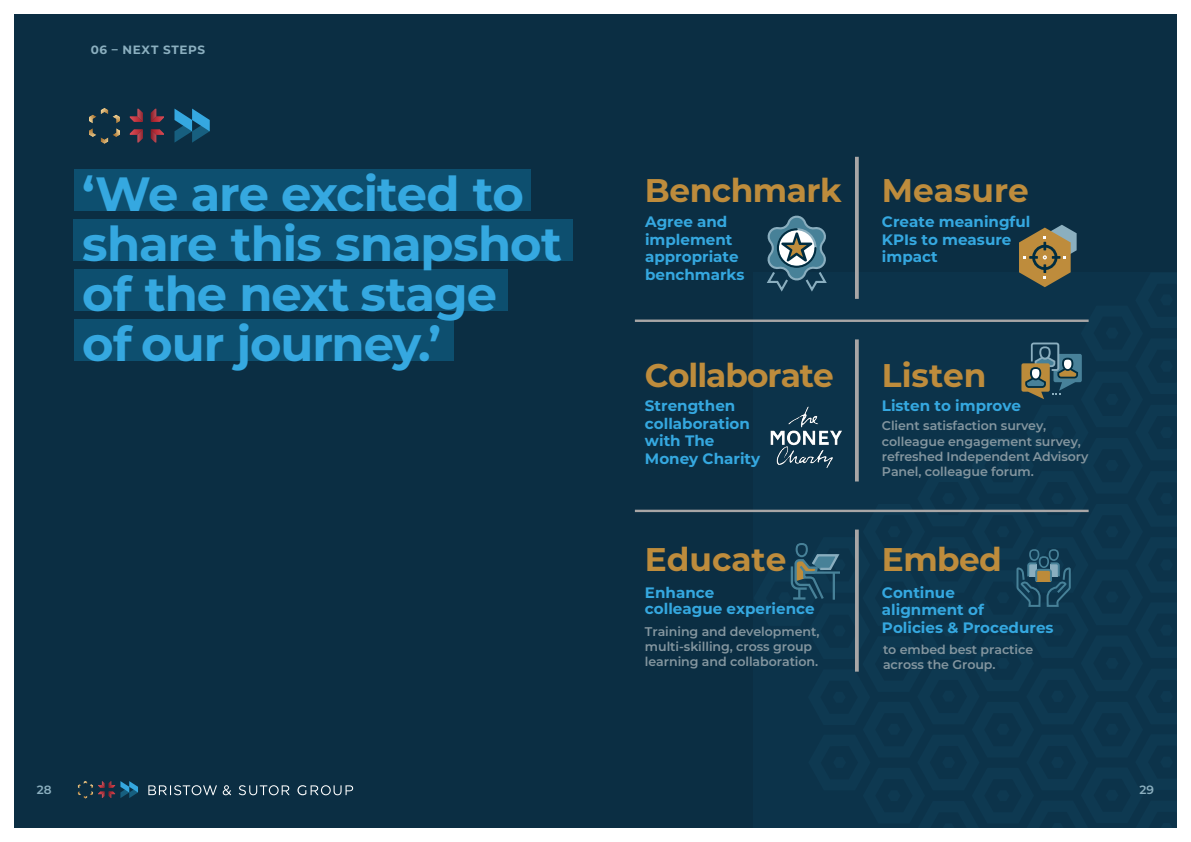
<style>
.page{position:relative;width:1191px;height:842px;background:#fff}
.page>*{position:absolute;margin:0;border:0;box-sizing:border-box;transform-origin:0 0}
.t1{font:700 48px/50px "Montserrat";letter-spacing:-.02em;color:#35a8e0}
.t2{font:700 32.8px "Montserrat";letter-spacing:-.015em;color:#be8c3c}
.t3{font:700 15.1px/17.6px "Montserrat";color:#35a8e0}
.t4{font:600 12.6px/15.1px "Montserrat";letter-spacing:-.005em;color:#84969f}
.t5{font:700 12px "Montserrat";letter-spacing:.055em;color:#8bafbf}
.t6{font:600 12px "Montserrat";color:#8bafbf}
</style>
<div class="page">
<div style="left:14px;top:14px;width:1162px;height:814px;background:#0b2e43"></div>
<svg style="left:863px;top:626px;width:314px;height:202px"></svg>
<div style="left:979px;top:559px;width:198px;height:67px;background:#0d364d"></div>
<svg style="left:917px;top:272px;width:260px;height:287px"></svg>
<div style="left:808px;top:537px;width:171px;height:253px;background:#0d354d"></div>
<svg style="left:148px;top:785px;width:205px;height:10px"></svg>
<svg style="left:78px;top:781px;width:60px;height:18px"></svg>
<hr style="left:855px;top:157px;width:3px;height:142px;background:#a8a6a6">
<hr style="left:855px;top:339px;width:3px;height:142px;background:#a8a6a6">
<svg style="left:753px;top:504px;width:172px;height:132px"></svg>
<hr style="left:635px;top:320px;width:453px;height:2px;background:#a8a6a6">
<hr style="left:855px;top:530px;width:3px;height:142px;background:#a8a6a6">
<hr style="left:635px;top:510px;width:453px;height:2px;background:#a8a6a6">
<svg style="left:1015px;top:549px;width:56px;height:59px"></svg>
<svg style="left:1021px;top:342px;width:60px;height:57px"></svg>
<svg style="left:766px;top:215px;width:61px;height:77px"></svg>
<svg style="left:1019px;top:225px;width:57px;height:62px"></svg>
<div style="left:1064px;top:360px;width:7px;height:9px;background:#fff;border-radius:50%"></div>
<div style="left:1032px;top:369px;width:7px;height:9px;background:#fff;border-radius:50%"></div>
<div style="left:74px;top:170px;width:456px;height:41px;background:#0d4f6f"></div>
<div style="left:74px;top:220px;width:499px;height:41px;background:#0d4f6f"></div>
<div style="left:74px;top:270px;width:433px;height:41px;background:#0d4f6f"></div>
<div style="left:74px;top:320px;width:380px;height:41px;background:#0d4f6f"></div>
<svg style="left:89px;top:108px;width:31px;height:36px"></svg>
<svg style="left:174px;top:109px;width:36px;height:34px"></svg>
<svg style="left:151px;top:109px;width:13px;height:13px"></svg>
<svg style="left:130px;top:109px;width:13px;height:13px"></svg>
<svg style="left:130px;top:129px;width:13px;height:13px"></svg>
<svg style="left:151px;top:129px;width:13px;height:13px"></svg>
<img style="left:770px;top:406px;width:72px;height:61px">
<p class="t5" style="left:91px;top:41px;width:116px">06 – NEXT STEPS</p>
<h1 class="t1" style="left:82px;top:166px;width:481px">‘We are excited to share this snapshot of the next stage<br>of our journey.’</h1>
<h2 class="t2" style="left:645px;top:167px;width:198px">Benchmark</h2>
<p class="t3" style="left:645px;top:212px;width:101px">Agree and implement appropriate benchmarks</p>
<h2 class="t2" style="left:645px;top:352px;width:190px">Collaborate</h2>
<p class="t3" style="left:645px;top:396px;width:117px">Strengthen collaboration with The<br>Money Charity</p>
<h2 class="t2" style="left:645px;top:536px;width:143px">Educate</h2>
<p class="t3" style="left:645px;top:583px;width:171px;line-height:16.4px">Enhance<br>colleague experience</p>
<p class="t4" style="left:645px;top:623px;width:176px">Training and development, multi-skilling, cross group learning and collaboration.</p>
<h2 class="t2" style="left:882px;top:167px;width:148px">Measure</h2>
<p class="t3" style="left:882px;top:212px;width:150px">Create meaningful<br>KPIs to measure impact</p>
<h2 class="t2" style="left:882px;top:352px;width:106px">Listen</h2>
<p class="t3" style="left:882px;top:396px;width:141px">Listen to improve</p>
<p class="t4" style="left:882px;top:418px;width:208px">Client satisfaction survey, colleague engagement survey, refreshed Independent Advisory<br>Panel, colleague forum.</p>
<h2 class="t2" style="left:882px;top:536px;width:121px">Embed</h2>
<p class="t3" style="left:882px;top:583px;width:173px">Continue<br>alignment of<br>Policies &amp; Procedures</p>
<p class="t4" style="left:883px;top:641px;width:152px">to embed best practice across the Group.</p>
<p class="t6" style="left:37px;top:781px;width:16px">28</p>
<p class="t6" style="left:1139px;top:781px;width:16px">29</p>
</div>
